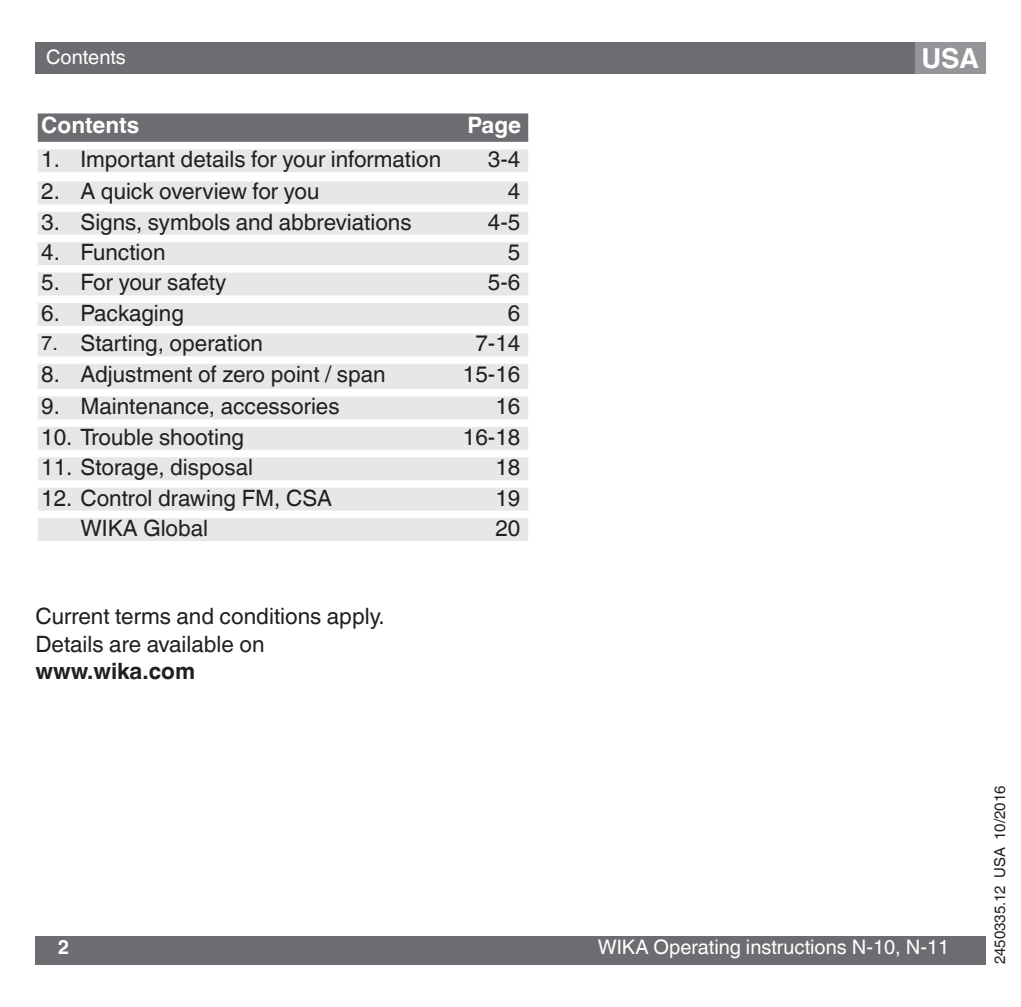
<style>
.page{position:relative;width:1021px;height:1007px;background:#fff}
.page>*{position:absolute;margin:0;border:0;box-sizing:border-box;transform-origin:0 0}
.t1{font:700 27.5px "Helvetica World";color:#fff}
.t2{font:22.5px/27.5px "Helvetica World";color:#231f20}
.t3{font:700 22.5px "Helvetica World";color:#fff}
.t4{font:700 22.5px "Helvetica World";color:#231f20}
.t5{font:20px "Helvetica World";color:#fff}
.t6{font:700 20px "Helvetica World";color:#fff}
.t7{font:15px "Helvetica World";color:#231f20}
.s1{font-size:20px}
</style>
<div class="page">
<div style="left:35px;top:42px;width:950px;height:32px;background:#6c6d70"></div>
<div style="left:35px;top:935px;width:950px;height:29px;background:#6c6d70"></div>
<div style="left:914px;top:42px;width:71px;height:32px;background:#939598"></div>
<div style="left:38px;top:113px;width:490px;height:29px;background:#6c6d70"></div>
<svg style="left:38px;top:149px;width:490px;height:392px;fill:#e6e7e9"></svg>
<p class="t5" style="left:46px;top:45px;width:81px">Contents</p>
<p class="t3" style="left:41px;top:112px;width:100px">Contents</p>
<p class="t3" style="left:467px;top:112px;width:55px">Page</p>
<p class="t2" style="left:41px;top:146px;width:401px">1. Important details for your information</p>
<p class="t2" style="left:488px;top:146px;width:34px">3-4</p>
<p class="t2" style="left:41px;top:178px;width:279px">2. A quick overview for you</p>
<p class="t2" style="left:508px;top:178px;width:14px">4</p>
<p class="t2" style="left:41px;top:208px;width:372px">3. Signs, symbols and abbreviations</p>
<p class="t2" style="left:488px;top:208px;width:34px">4-5</p>
<p class="t2" style="left:41px;top:238px;width:126px">4. Function</p>
<p class="t2" style="left:508px;top:238px;width:14px">5</p>
<p class="t2" style="left:41px;top:269px;width:187px">5. For your safety</p>
<p class="t2" style="left:488px;top:269px;width:34px">5-6</p>
<p class="t2" style="left:41px;top:299px;width:144px">6. Packaging</p>
<p class="t2" style="left:508px;top:299px;width:14px">6</p>
<p class="t2" style="left:41px;top:330px;width:223px"><span class="s1">7.</span> Starting, operation</p>
<p class="t2" style="left:475px;top:330px;width:47px">7-14</p>
<p class="t2" style="left:41px;top:360px;width:346px">8. Adjustment of zero point / span</p>
<p class="t2" style="left:463px;top:360px;width:59px">15-16</p>
<p class="t2" style="left:41px;top:393px;width:300px">9. Maintenance, accessories</p>
<p class="t2" style="left:495px;top:393px;width:27px">16</p>
<p class="t2" style="left:41px;top:423px;width:204px">10. Trouble shooting</p>
<p class="t2" style="left:463px;top:423px;width:59px">16-18</p>
<p class="t2" style="left:41px;top:453px;width:213px">11. Storage, disposal</p>
<p class="t2" style="left:495px;top:453px;width:27px">18</p>
<p class="t2" style="left:41px;top:484px;width:292px">12. Control drawing FM, CSA</p>
<p class="t2" style="left:495px;top:484px;width:27px">19</p>
<p class="t2" style="left:80px;top:514px;width:129px">WIKA Global</p>
<p class="t2" style="left:495px;top:514px;width:27px">20</p>
<p class="t2" style="left:35px;top:602px;width:351px">Current terms and conditions apply.<br>Details are available on</p>
<p class="t4" style="left:35px;top:658px;width:161px">www.wika.com</p>
<p class="t1" style="left:921px;top:42px;width:59px">USA</p>
<p class="t6" style="left:58px;top:935px;width:13px">2</p>
<p class="t5" style="left:597px;top:935px;width:353px">WIKA Operating instructions N-10, N-11</p>
<p class="t7" style="left:991px;top:964px;width:180px;rotate:-90deg">2450335.12 USA 10/2016</p>
</div>
